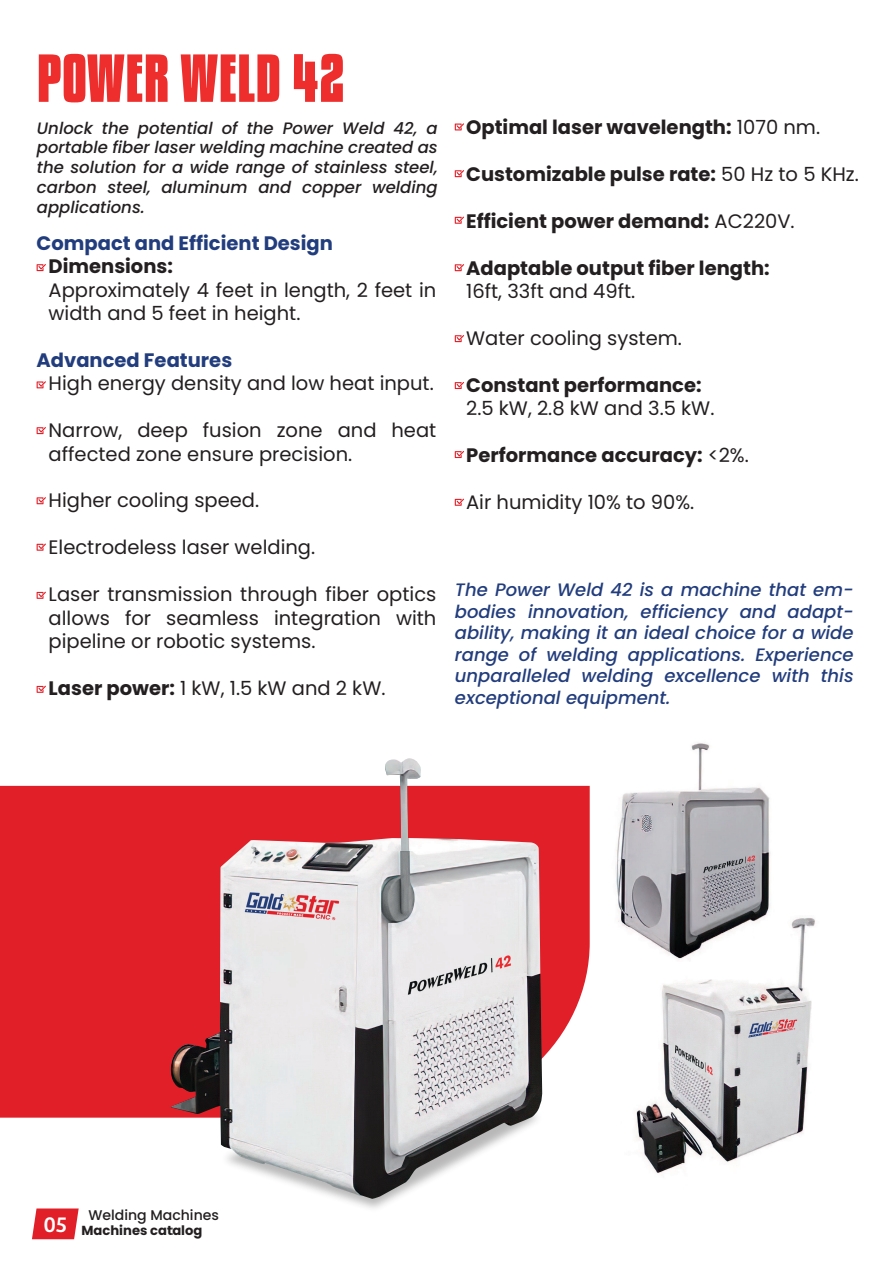
<style>
.page{position:relative;width:893px;height:1263px;background:#fff}
.page>*{position:absolute;margin:0;border:0;box-sizing:border-box;transform-origin:0 0}
.t1{font:700 60px "Kenyan Coffee Rg";color:#ee2d2d}
.t2{font:22.5px "Bree";color:#fff}
.t3{font:19.5px/23.4px "Poppins";color:#231f20}
.t4{font:700 19.5px "Poppins";color:#231f20}
.t5{font:700 19.5px "Poppins";color:#223d7d}
.t6{font:italic 500 18px/21.6px "Poppins";color:#223d7d;text-align:justify}
.t7{font:italic 500 16.5px/19.8px "Poppins";color:#231f20;text-align:justify}
.t8{font:500 14.1px "Poppins";color:#231f20}
.t9{font:700 13.05px "Poppins";color:#231f20}
.s1{font-weight:700}
.s2{font-weight:400}
</style>
<div class="page">
<div style="left:0;top:786px;width:590px;height:332px;background:#e11f28"></div>
<svg style="left:32px;top:1208px;width:47px;height:31px"></svg>
<svg style="left:455px;top:335px;width:9px;height:7px"></svg>
<svg style="left:455px;top:382px;width:9px;height:7px"></svg>
<svg style="left:455px;top:451px;width:9px;height:7px"></svg>
<svg style="left:455px;top:499px;width:9px;height:7px"></svg>
<svg style="left:455px;top:217px;width:9px;height:7px"></svg>
<svg style="left:455px;top:170px;width:9px;height:7px"></svg>
<svg style="left:455px;top:123px;width:9px;height:7px"></svg>
<svg style="left:455px;top:264px;width:9px;height:7px"></svg>
<svg style="left:37px;top:264px;width:9px;height:7px"></svg>
<svg style="left:37px;top:381px;width:9px;height:7px"></svg>
<svg style="left:37px;top:427px;width:9px;height:7px"></svg>
<svg style="left:37px;top:497px;width:9px;height:7px"></svg>
<svg style="left:37px;top:543px;width:9px;height:8px"></svg>
<svg style="left:37px;top:592px;width:9px;height:7px"></svg>
<svg style="left:37px;top:686px;width:9px;height:7px"></svg>
<img style="left:342px;top:1035px;width:248px;height:174px">
<img style="left:170px;top:838px;width:372px;height:361px">
<img style="left:384px;top:758px;width:37px;height:93px">
<img style="left:615px;top:743px;width:156px;height:179px">
<img style="left:620px;top:915px;width:195px;height:259px">
<h1 class="t1" style="left:36px;top:38px;width:310px">POWER WELD 42</h1>
<p class="t7" style="left:37px;top:118px;width:402px">Unlock the potential of the Power Weld 42, a portable fiber laser welding machine created as the solution for a wide range of stainless steel, carbon steel, aluminum and copper welding applications.</p>
<p class="t5" style="left:37px;top:232px;width:298px">Compact and Efficient Design</p>
<p class="t4" style="left:49px;top:255px;width:126px">Dimensions:</p>
<p class="t3" style="left:49px;top:278px;width:389px">Approximately 4 feet in length, 2 feet in width and 5 feet in height.</p>
<p class="t5" style="left:37px;top:349px;width:197px">Advanced Features</p>
<p class="t3" style="left:49px;top:372px;width:387px">High energy density and low heat input.</p>
<p class="t3" style="left:49px;top:419px;width:389px">Narrow, deep fusion zone and heat affected zone ensure precision.</p>
<p class="t3" style="left:49px;top:489px;width:212px">Higher cooling speed.</p>
<p class="t3" style="left:49px;top:536px;width:268px">Electrodeless laser welding.</p>
<p class="t3" style="left:49px;top:583px;width:389px;text-align:justify">Laser transmission through fiber optics allows for seamless integration with pipeline or robotic systems.</p>
<p class="t3" style="left:49px;top:676px;width:338px"><span class="s1">Laser power:</span> 1 kW, 1.5 kW and 2 kW.</p>
<p class="t4" style="left:466px;top:116px;width:355px">Optimal laser wavelength: <span class="s2">1070 nm.</span></p>
<p class="t4" style="left:466px;top:163px;width:394px">Customizable pulse rate: <span class="s2">50 Hz to 5 KHz.</span></p>
<p class="t4" style="left:466px;top:210px;width:330px">Efficient power demand: <span class="s2">AC220V.</span></p>
<p class="t4" style="left:466px;top:256px;width:305px">Adaptable output fiber length:</p>
<p class="t3" style="left:466px;top:280px;width:171px">16ft, 33ft and 49ft.</p>
<p class="t3" style="left:466px;top:326px;width:217px">Water cooling system.</p>
<p class="t4" style="left:466px;top:373px;width:237px">Constant performance:</p>
<p class="t3" style="left:466px;top:397px;width:250px">2.5 kW, 2.8 kW and 3.5 kW.</p>
<p class="t4" style="left:466px;top:444px;width:284px">Performance accuracy: <span class="s2">&lt;2%.</span></p>
<p class="t3" style="left:466px;top:490px;width:230px">Air humidity 10% to 90%.</p>
<p class="t6" style="left:455px;top:579px;width:400px">The Power Weld 42 is a machine that em&shy;bodies innovation, efficiency and adapt&shy;ability, making it an ideal choice for a wide range of welding applications. Experience unparalleled welding excellence with this exceptional equipment.</p>
<p class="t2" style="left:44px;top:1211px;width:25px">05</p>
<p class="t8" style="left:88px;top:1207px;width:132px">Welding Machines</p>
<p class="t9" style="left:82px;top:1223px;width:122px">Machines catalog</p>
</div>
